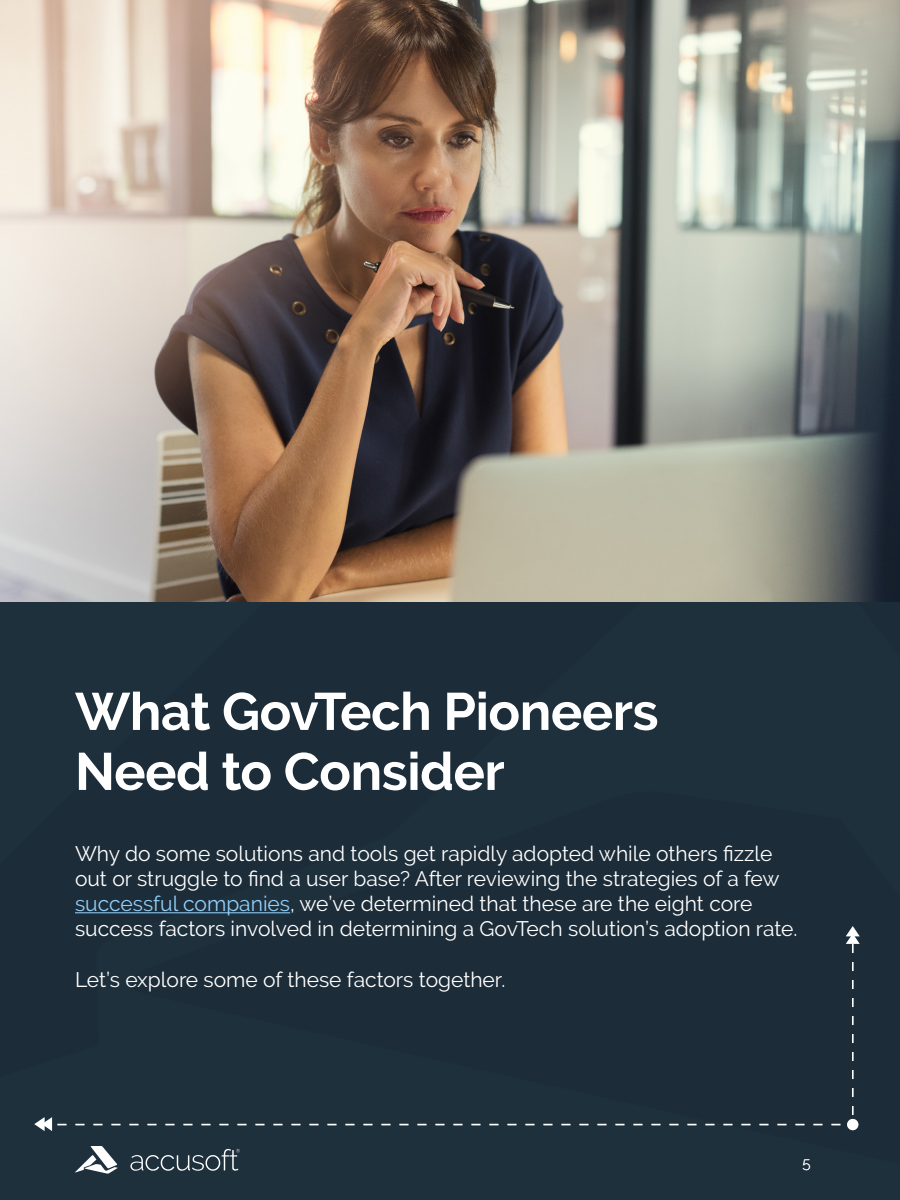
<style>
.page{position:relative;width:900px;height:1200px;background:#fff}
.page>*{position:absolute;margin:0;border:0;box-sizing:border-box;transform-origin:0 0}
.t1{font:700 52.5px/60px "Raleway";letter-spacing:-.01em;color:#fff}
.t2{font:21px/25.2px "Raleway";color:#fff}
.t3{font:300 15px "Raleway";color:#fff}
.s1{color:#91cffa}
</style>
<div class="page">
<div style="left:654px;top:602px;width:246px;height:189px;background:#1f303d"></div>
<div style="left:131px;top:791px;width:769px;height:409px;background:#1c2c38"></div>
<div style="left:0;top:602px;width:654px;height:567px;background:#1c2c38"></div>
<img style="left:0;top:0;width:900px;height:602px">
<hr style="left:75px;top:912px;width:215px;height:1px;background:#91cffa">
<svg style="left:130px;top:1149px;width:110px;height:22px;background:#45535e"></svg>
<svg style="left:75px;top:1146px;width:43px;height:28px"></svg>
<svg style="left:34px;top:1117px;width:32px;height:14px"></svg>
<svg style="left:846px;top:926px;width:14px;height:27px"></svg>
<div style="left:847px;top:1119px;width:11px;height:11px;background:#fff;border-radius:50%"></div>
<p class="t1" style="left:75px;top:682px;width:585px">What GovTech Pioneers<br>Need to Consider</p>
<p class="t2" style="left:75px;top:841px;width:724px">Why do some solutions and tools get rapidly adopted while others fizzle out or struggle to find a user base? After reviewing the strategies of a few <span class="s1">successful companies</span>, we’ve determined that these are the eight core success factors involved in determining a GovTech solution’s adoption rate.</p>
<p class="t2" style="left:75px;top:967px;width:432px">Let’s explore some of these factors together.</p>
<p class="t3" style="left:802px;top:1154px;width:10px">5</p>
</div>
